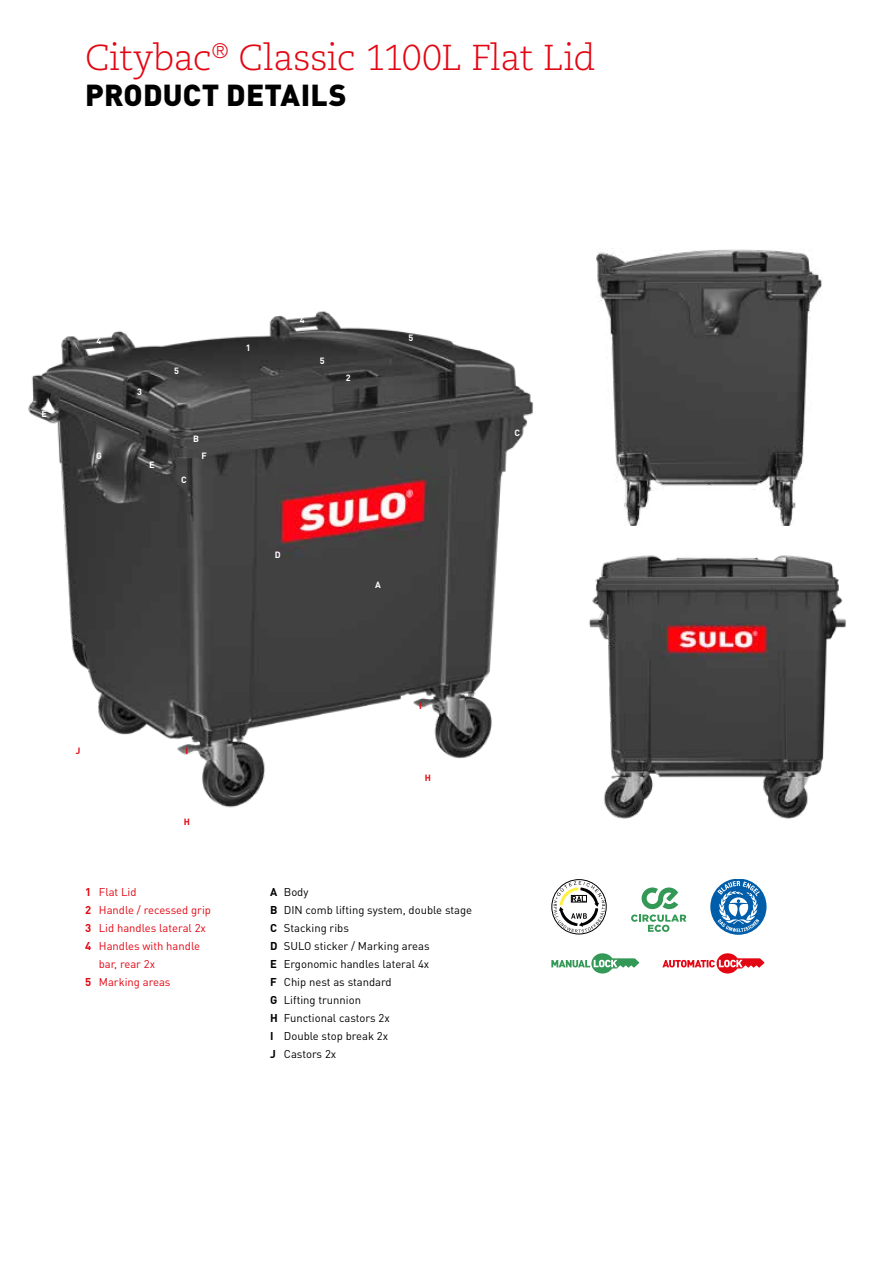
<style>
.page{position:relative;width:893px;height:1263px;background:#fff}
.page>*{position:absolute;margin:0;border:0;box-sizing:border-box;transform-origin:0 0}
.t1{font:300 36px "Caecilia LT Pro 45";letter-spacing:-.02em;color:#e30613}
.t2{font:900 30px "DIN Pro";letter-spacing:.005em;color:#000}
.t3{font:11.25px/18px "DIN Pro";color:#000}
.t4{font:11.25px "DIN Pro";color:#e30613}
.t5{font:700 9px "DIN Pro";color:#fff}
.t6{font:700 9px "DIN Pro";color:#e30613}
.s1{font-weight:700}
</style>
<div class="page">
<img style="left:589px;top:555px;width:257px;height:264px">
<img style="left:28px;top:311px;width:506px;height:497px">
<svg style="left:631px;top:887px;width:55px;height:45px"></svg>
<div style="left:551px;top:879px;width:56px;height:55px;border:1px solid #000;border-radius:50%"></div>
<svg style="left:554px;top:881px;width:51px;height:52px"></svg>
<svg style="left:711px;top:879px;width:55px;height:55px"></svg>
<svg style="left:551px;top:953px;width:88px;height:20px"></svg>
<svg style="left:662px;top:953px;width:102px;height:20px"></svg>
<img style="left:596px;top:248px;width:226px;height:277px">
<h1 class="t1" style="left:85px;top:35px;width:512px">Citybac<sup>®</sup> Classic 1100L Flat Lid</h1>
<h2 class="t2" style="left:85px;top:75px;width:263px">PRODUCT DETAILS</h2>
<p class="t5" style="left:41px;top:407px;width:7px">E</p>
<p class="t5" style="left:97px;top:335px;width:6px">4</p>
<p class="t5" style="left:137px;top:385px;width:6px">3</p>
<p class="t5" style="left:174px;top:364px;width:6px">5</p>
<p class="t5" style="left:193px;top:433px;width:7px">B</p>
<p class="t5" style="left:96px;top:450px;width:7px">G</p>
<p class="t5" style="left:202px;top:450px;width:7px">F</p>
<p class="t5" style="left:149px;top:459px;width:7px">E</p>
<p class="t5" style="left:181px;top:473px;width:7px">C</p>
<p class="t5" style="left:246px;top:341px;width:6px">1</p>
<p class="t5" style="left:300px;top:314px;width:6px">4</p>
<p class="t5" style="left:320px;top:355px;width:6px">5</p>
<p class="t5" style="left:346px;top:372px;width:6px">2</p>
<p class="t5" style="left:409px;top:332px;width:6px">5</p>
<p class="t5" style="left:275px;top:549px;width:7px">D</p>
<p class="t5" style="left:375px;top:578px;width:7px">A</p>
<p class="t5" style="left:514px;top:427px;width:7px">C</p>
<p class="t6" style="left:76px;top:745px;width:6px">J</p>
<p class="t6" style="left:186px;top:745px;width:4px">I</p>
<p class="t6" style="left:184px;top:816px;width:8px">H</p>
<p class="t4" style="left:85px;top:884px;width:53px"><span class="s1">1</span> Flat Lid</p>
<p class="t4" style="left:85px;top:902px;width:127px"><span class="s1">2</span> Handle / recessed grip</p>
<p class="t4" style="left:85px;top:920px;width:122px"><span class="s1">3</span> Lid handles lateral 2x</p>
<p class="t4" style="left:85px;top:938px;width:116px"><span class="s1">4</span> Handles with handle</p>
<p class="t4" style="left:99px;top:956px;width:58px">bar, rear 2x</p>
<p class="t4" style="left:85px;top:974px;width:87px"><span class="s1">5</span> Marking areas</p>
<p class="t6" style="left:419px;top:700px;width:4px">I</p>
<p class="t6" style="left:425px;top:771px;width:8px">H</p>
<p class="t3" style="left:270px;top:882px;width:204px"><span class="s1">A</span> Body<br><span class="s1">B</span> DIN comb lifting system, double stage<br><span class="s1">C</span> Stacking ribs<br><span class="s1">D</span> SULO sticker / Marking areas<br><span class="s1">E</span> Ergonomic handles lateral 4x<br><span class="s1">F</span> Chip nest as standard<br><span class="s1">G</span> Lifting trunnion<br><span class="s1">H</span> Functional castors 2x<br><span class="s1">I</span> Double stop break 2x<br><span class="s1">J</span> Castors 2x</p>
</div>
